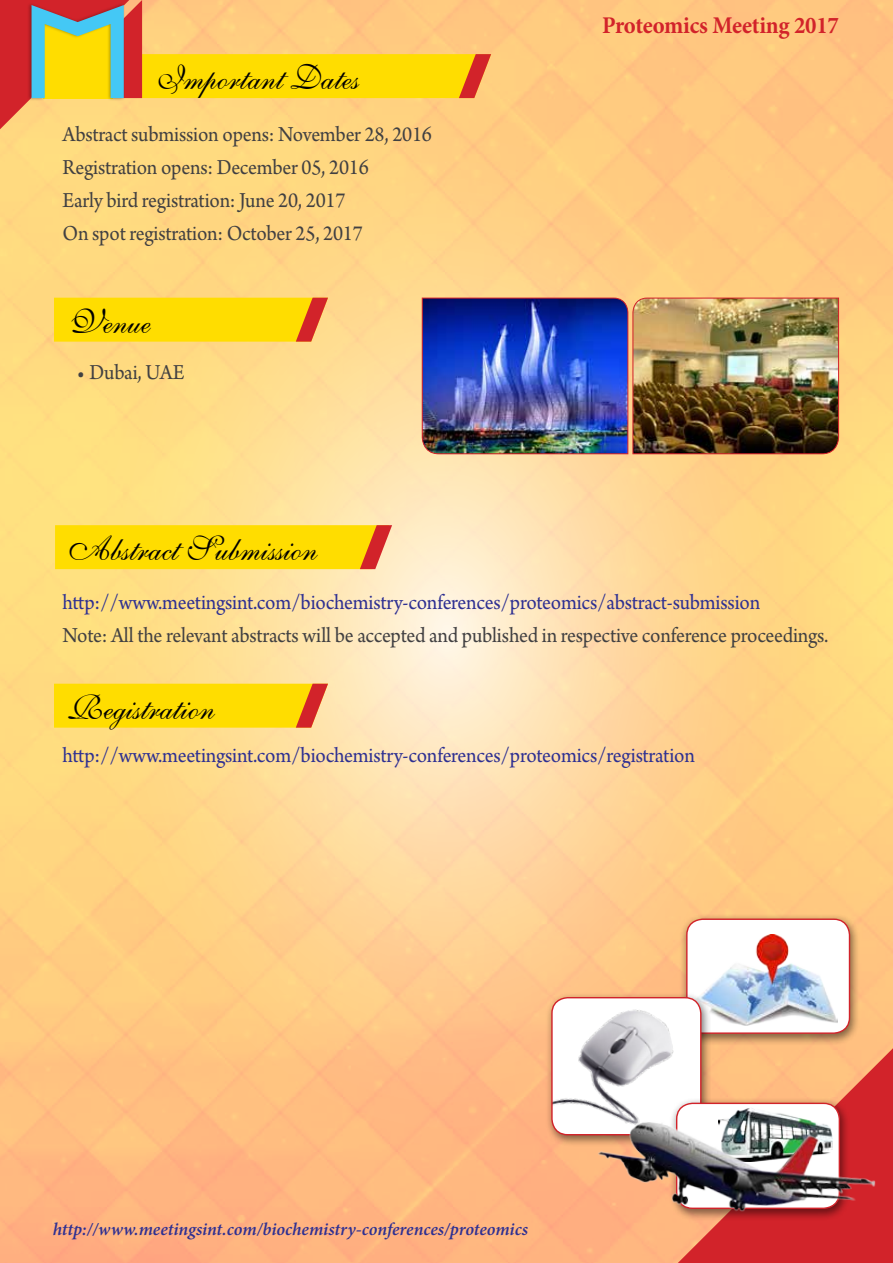
<style>
.page{position:relative;width:893px;height:1263px;background:#fff}
.page>*{position:absolute;margin:0;border:0;box-sizing:border-box;transform-origin:0 0}
.t1{font:34.2px "English 111 Presto BT";color:#000}
.t2{font:700 24px "Minion Pro";letter-spacing:-.01em;color:#d2232a;scale:.95 1}
.t3{font:22.5px/33px "Arno Pro";letter-spacing:-.01em;color:#414042;scale:.94 1}
.t4{font:22.5px "Arno Pro";letter-spacing:-.01em;color:#2e3092;scale:.94 1}
.t5{font:italic 600 18px "Minion Pro";letter-spacing:-.005em;color:#2e3092}
</style>
<div class="page">
<img style="left:0;top:0;width:893px;height:1263px">
<svg style="left:0;top:0;width:491px;height:129px;background:#efbe56"></svg>
<svg style="left:54px;top:298px;width:274px;height:44px;background:#fcd207"></svg>
<svg style="left:54px;top:684px;width:274px;height:44px;background:#fcd208"></svg>
<svg style="left:55px;top:525px;width:337px;height:44px;background:#fcd407"></svg>
<svg style="left:678px;top:1048px;width:215px;height:215px;background:#ea7758"></svg>
<div style="left:679px;top:913px;width:182px;height:133px;background:#000;opacity:.5"></div>
<div style="left:687px;top:919px;width:162px;height:114px;background:#fff;border-radius:16px"></div>
<img style="left:705px;top:934px;width:133px;height:91px">
<div style="left:686px;top:918px;width:164px;height:116px;border:1px solid #d2232a;border-radius:16px"></div>
<div style="left:544px;top:992px;width:168px;height:156px;background:#000;opacity:.5"></div>
<div style="left:552px;top:998px;width:149px;height:137px;background:#fff;border-radius:16px"></div>
<img style="left:552px;top:1003px;width:122px;height:132px">
<div style="left:551px;top:997px;width:150px;height:138px;border:1px solid #d2232a;border-radius:16px"></div>
<div style="left:669px;top:1097px;width:182px;height:124px;background:#000;opacity:.5"></div>
<img style="left:581px;top:1103px;width:312px;height:133px">
<img style="left:421px;top:297px;width:418px;height:158px">
<h1 class="t1" style="left:157px;top:57px;width:204px">Important Dates</h1>
<p class="t3" style="left:62px;top:119px;width:395px">Abstract submission opens: November 28, 2016<br>Registration opens: December 05, 2016<br>Early bird registration: June 20, 2017<br>On spot registration: October 25, 2017</p>
<h1 class="t1" style="left:68px;top:300px;width:84px">Venue</h1>
<p class="t3" style="left:77px;top:356px;width:116px">• Dubai, UAE</p>
<h1 class="t1" style="left:69px;top:528px;width:250px">Abstract Submission</h1>
<p class="t2" style="left:602px;top:8px;width:251px">Proteomics Meeting 2017</p>
<p class="t4" style="left:62px;top:589px;width:744px">http://www.meetingsint.com/biochemistry-conferences/proteomics/abstract-submission</p>
<p class="t3" style="left:62px;top:620px;width:816px">Note: All the relevant abstracts will be accepted and published in respective conference proceedings.</p>
<h1 class="t1" style="left:68px;top:686px;width:148px">Registration</h1>
<p class="t4" style="left:62px;top:743px;width:674px">http://www.meetingsint.com/biochemistry-conferences/proteomics/registration</p>
<p class="t5" style="left:53px;top:1217px;width:477px">http://www.meetingsint.com/biochemistry-conferences/proteomics</p>
</div>
